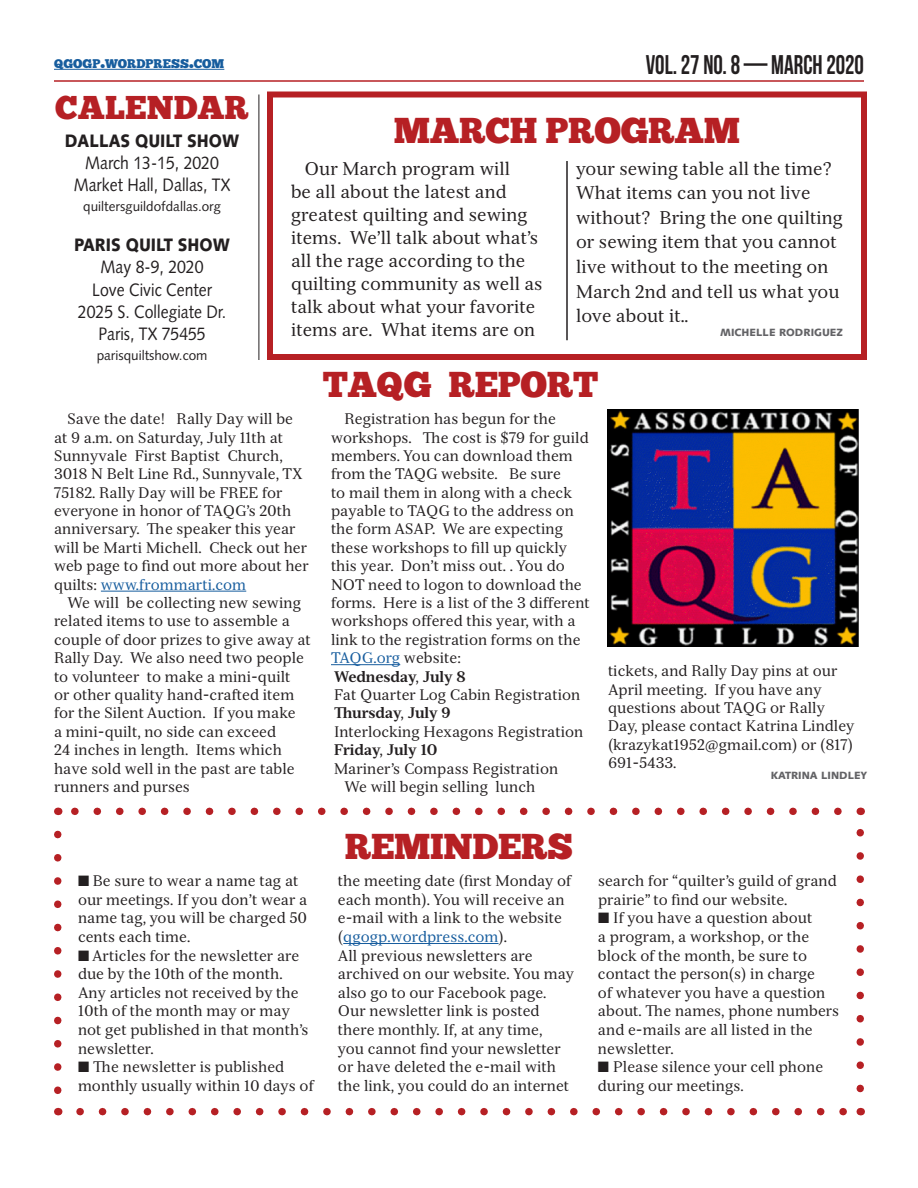
<style>
.page{position:relative;width:918px;height:1188px;background:#fff}
.page>*{position:absolute;margin:0;border:0;box-sizing:border-box;transform-origin:0 0}
.Headline{font:36px "Chunk Five";letter-spacing:-.01em;color:#b62024}
.Headline-2{font:33px "Chunk Five";color:#b62024}
.Calendar_event{font:700 27px "Bebas Neue";color:#231f20;scale:.88 1}
.Body{font:18px/23.1px "Serif 12 Beta";color:#231f20}
.Calendar_info{font:18px "Syntax LT Std";color:#231f20;scale:.88 1}
.Calendar_event-2{font:900 18px "Syntax LT Std";color:#231f20;scale:.88 1}
.Body-2{font:15px/18.5px "Serif 12 Beta";color:#231f20}
.Body_simple{font:15px/18.6px "Serif 12 Beta";color:#231f20}
.Body-3{font:700 15px "Serif 12 Beta";color:#231f20}
.Calendar_tag{font:13.5px "Syntax LT Std";color:#231f20}
.t1{font:12.6px "Chunk Five";color:#175d9e}
.Byline{font:900 10.5px "Syntax LT Std";color:#636366}
.s1{font-size:18px}
.s2{color:#175d9e}
</style>
<div class="page">
<hr style="left:54px;top:69px;width:170px;height:1px;background:#175d9e">
<hr style="left:259px;top:94px;width:1px;height:266px;background:#231f20">
<hr style="left:54px;top:80px;width:810px;height:2px;background:#b62024">
<hr style="left:343px;top:943px;width:156px;height:1px;background:#175d9e">
<svg style="left:54px;top:834px;width:8px;height:260px"></svg>
<svg style="left:80px;top:1108px;width:767px;height:7px"></svg>
<svg style="left:856px;top:829px;width:8px;height:260px"></svg>
<svg style="left:71px;top:808px;width:767px;height:7px"></svg>
<hr style="left:567px;top:161px;width:1px;height:179px;background:#231f20">
<div style="left:267px;top:92px;width:600px;height:268px;border:6px solid #b62024"></div>
<hr style="left:101px;top:591px;width:145px;height:1px;background:#175d9e">
<hr style="left:331px;top:664px;width:69px;height:1px;background:#175d9e">
<img style="left:608px;top:409px;width:251px;height:237px">
<p class="t1" style="left:54px;top:56px;width:172px">QGOGP<span class="s1">.</span>WORDPRESS<span class="s1">.</span>COM</p>
<p class="Headline-2" style="left:55px;top:88px;width:195px">CALENDAR</p>
<p class="Calendar_event-2" style="left:65px;top:130px;width:200px">DALLAS QUILT SHOW</p>
<p class="Calendar_info" style="left:85px;top:152px;width:153px">March 13-15, 2020</p>
<p class="Calendar_info" style="left:74px;top:174px;width:179px">Market Hall, Dallas, TX</p>
<p class="Calendar_tag" style="left:83px;top:199px;width:139px">quiltersguildofdallas.org</p>
<p class="Calendar_event-2" style="left:74px;top:234px;width:179px">PARIS QUILT SHOW</p>
<p class="Calendar_info" style="left:101px;top:257px;width:119px">May 8-9, 2020</p>
<p class="Calendar_info" style="left:92px;top:279px;width:138px">Love Civic Center</p>
<p class="Calendar_info" style="left:78px;top:301px;width:170px">2025 S. Collegiate Dr.</p>
<p class="Calendar_info" style="left:98px;top:323px;width:124px">Paris, TX 75455</p>
<p class="Calendar_tag" style="left:97px;top:347px;width:112px">parisquiltshow.com</p>
<p class="Calendar_event" style="left:646px;top:50px;width:250px">VOL. 27 NO. 8 — MARCH 2020</p>
<p class="Headline" style="left:394px;top:108px;width:348px">MARCH PROGRAM</p>
<p class="Body" style="left:291px;top:157px;width:253px;text-indent:14px">Our March program will<br>be all about the latest and greatest quilting and sewing items. We’ll talk about what’s all the rage according to the quilting community as well as talk about what your favorite items are. What items are on</p>
<p class="Body" style="left:576px;top:156px;width:268px;line-height:24.6px">your sewing table all the time?<br>What items can you not live without? Bring the one quilting or sewing item that you cannot live without to the meeting on<br>March 2nd and tell us what you love about it..</p>
<p class="Byline" style="left:720px;top:326px;width:124px">MICHELLE RODRIGUEZ</p>
<p class="Headline" style="left:323px;top:363px;width:277px">TAQG REPORT</p>
<p class="Body-2" style="left:54px;top:410px;width:256px;text-indent:14px">Save the date! Rally Day will be at 9 a.m. on Saturday, July 11th at<br>Sunnyvale First Baptist Church,<br>3018 N Belt Line Rd., Sunnyvale, TX<br>75182. Rally Day will be FREE for everyone in honor of TAQG’s 20th anniversary. The speaker this year will be Marti Michell. Check out her web page to find out more about her quilts: <span class="s2">www.frommarti.com</span></p>
<p class="Body-2" style="left:54px;top:594px;width:258px;text-indent:14px">We will be collecting new sewing related items to use to assemble a couple of door prizes to give away at<br>Rally Day. We also need two people to volunteer to make a mini-quilt<br>or other quality hand-crafted item for the Silent Auction. If you make<br>a mini-quilt, no side can exceed<br>24 inches in length. Items which have sold well in the past are table runners and purses</p>
<p class="Body-2" style="left:78px;top:872px;width:231px">■ Be sure to wear a name tag at our meetings. If you don’t wear a name tag, you will be charged 50 cents each time.</p>
<p class="Body_simple" style="left:78px;top:946px;width:232px">■ Articles for the newsletter are due by the 10th of the month.<br>Any articles not received by the<br>10th of the month may or may not get published in that month’s newsletter.</p>
<p class="Body_simple" style="left:78px;top:1058px;width:237px">■ The newsletter is published monthly usually within 10 days of</p>
<p class="Body-2" style="left:331px;top:410px;width:260px;text-indent:14px">Registration has begun for the workshops. The cost is $79 for guild members. You can download them from the TAQG website. Be sure<br>to mail them in along with a check payable to TAQG to the address on the form ASAP. We are expecting these workshops to fill up quickly this year. Don’t miss out. . You do<br>NOT need to logon to download the forms. Here is a list of the 3 different workshops offered this year, with a link to the registration forms on the<br><span class="s2">TAQG.org</span> website:</p>
<p class="Body-3" style="left:334px;top:667px;width:133px">Wednesday, July 8</p>
<p class="Body-2" style="left:334px;top:686px;width:248px">Fat Quarter Log Cabin Registration</p>
<p class="Body-3" style="left:334px;top:704px;width:118px">Thursday, July 9</p>
<p class="Body-2" style="left:334px;top:722px;width:251px">Interlocking Hexagons Registration</p>
<p class="Body-3" style="left:334px;top:741px;width:105px">Friday, July 10</p>
<p class="Body-2" style="left:334px;top:759px;width:226px">Mariner’s Compass Registration</p>
<p class="Body-2" style="left:345px;top:777px;width:192px">We will begin selling lunch</p>
<p class="Headline" style="left:345px;top:825px;width:230px">REMINDERS</p>
<p class="Body-2" style="left:608px;top:662px;width:248px">tickets, and Rally Day pins at our<br>April meeting. If you have any questions about TAQG or Rally<br>Day, please contact Katrina Lindley (krazykat1952@gmail.com) or (817)<br>691-5433.</p>
<p class="Byline" style="left:771px;top:769px;width:98px">KATRINA LINDLEY</p>
<p class="Body_simple" style="left:338px;top:872px;width:238px">the meeting date (first Monday of each month). You will receive an e-mail with a link to the website (<span class="s2">qgogp.wordpress.com</span>).<br>All previous newsletters are archived on our website. You may also go to our Facebook page.<br>Our newsletter link is posted there monthly. If, at any time,<br>you cannot find your newsletter or have deleted the e-mail with the link, you could do an internet</p>
<p class="Body_simple" style="left:598px;top:872px;width:240px">search for “quilter’s guild of grand prairie” to find our website.</p>
<p class="Body_simple" style="left:598px;top:909px;width:243px">■ If you have a question about<br>a program, a workshop, or the block of the month, be sure to contact the person(s) in charge<br>of whatever you have a question about. The names, phone numbers and e-mails are all listed in the newsletter.</p>
<p class="Body_simple" style="left:598px;top:1058px;width:227px">■ Please silence your cell phone during our meetings.</p>
</div>
